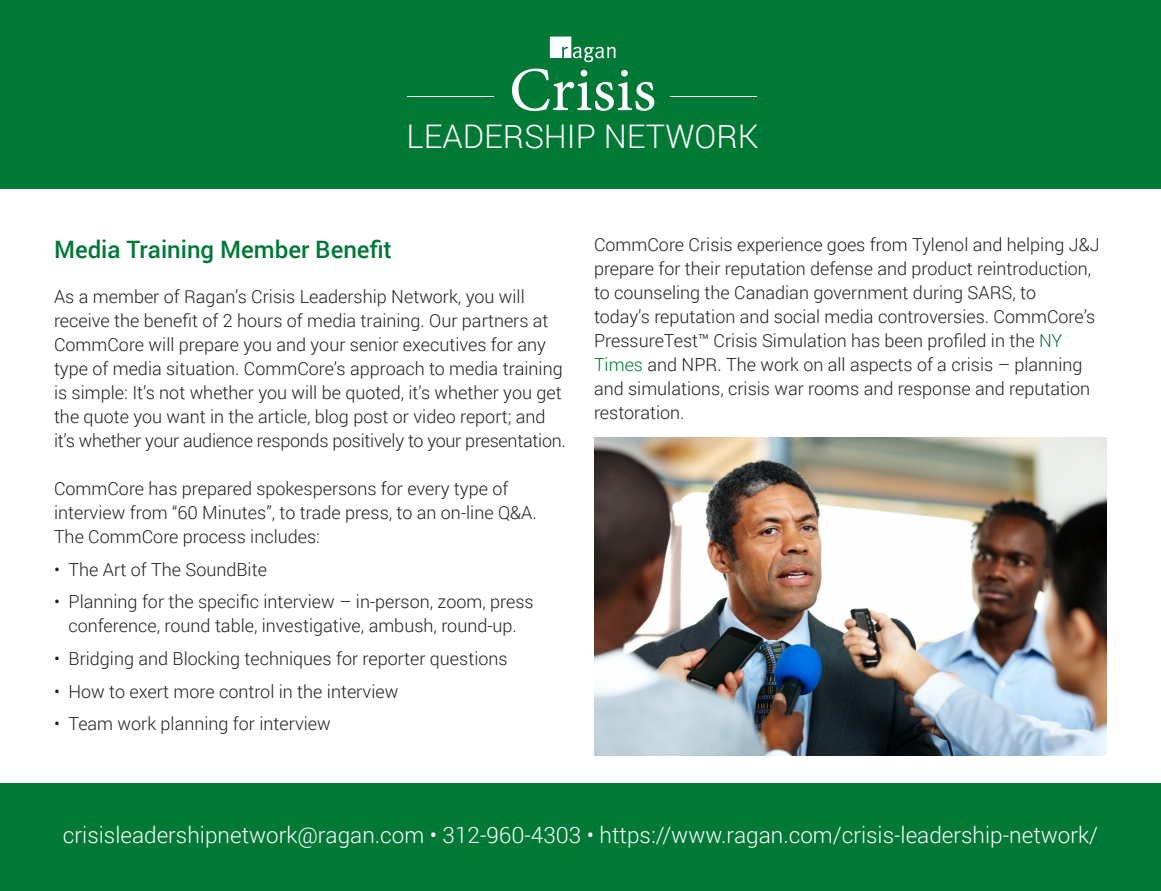
<style>
.page{position:relative;width:1161px;height:891px;background:#fff}
.page>*{position:absolute;margin:0;border:0;box-sizing:border-box;transform-origin:0 0}
.t1{font:62.55px "Minion Pro Capt";color:#fff}
.t2{font:300 32.55px "Roboto";color:#fff}
.t3{font:500 24px "Roboto";color:#007836}
.t4{font:300 22.5px "Roboto";color:#fff}
.t5{font:300 18px/24px "Roboto";color:#231f20}
.s1{color:#007836}
</style>
<div class="page">
<div style="left:0;top:0;width:1161px;height:189px;background:#007836"></div>
<hr style="left:407px;top:96px;width:87px;height:1px;background:#fff">
<hr style="left:671px;top:96px;width:86px;height:1px;background:#fff">
<svg style="left:550px;top:37px;width:66px;height:25px"></svg>
<div style="left:0;top:784px;width:1161px;height:107px;background:#007836"></div>
<img style="left:594px;top:438px;width:513px;height:317px">
<p class="t1" style="left:509px;top:47px;width:149px">Crisis</p>
<p class="t2" style="left:407px;top:114px;width:354px">LEADERSHIP NETWORK</p>
<p class="t3" style="left:54px;top:232px;width:340px">Media Training Member Benefit</p>
<p class="t5" style="left:54px;top:284px;width:513px">As a member of Ragan’s Crisis Leadership Network, you will receive the benefit of 2 hours of media training. Our partners at CommCore will prepare you and your senior executives for any type of media situation. CommCore’s approach to media training is simple: It’s not whether you will be quoted, it’s whether you get the quote you want in the article, blog post or video report; and it’s whether your audience responds positively to your presentation.</p>
<p class="t5" style="left:54px;top:476px;width:484px">CommCore has prepared spokespersons for every type of interview from “60 Minutes”, to trade press, to an on-line Q&amp;A.<br>The CommCore process includes:</p>
<p class="t5" style="left:54px;top:557px;width:214px">• The Art of The SoundBite</p>
<p class="t5" style="left:54px;top:589px;width:481px;text-align:center">• Planning for the specific interview – in-person, zoom, press conference, round table, investigative, ambush, round-up.</p>
<p class="t5" style="left:54px;top:646px;width:455px">• Bridging and Blocking techniques for reporter questions</p>
<p class="t5" style="left:54px;top:679px;width:346px">• How to exert more control in the interview</p>
<p class="t5" style="left:54px;top:711px;width:278px">• Team work planning for interview</p>
<p class="t5" style="left:594px;top:232px;width:507px">CommCore Crisis experience goes from Tylenol and helping J&amp;J prepare for their reputation defense and product reintroduction, to counseling the Canadian government during SARS, to<br>today’s reputation and social media controversies. CommCore’s PressureTest™ Crisis Simulation has been profiled in the <span class="s1">NY Times</span> and NPR. The work on all aspects of a crisis – planning and simulations, crisis war rooms and response and reputation restoration.</p>
<p class="t4" style="left:63px;top:819px;width:1037px">crisisleadershipnetwork@ragan.com • 312-960-4303 • https://www.ragan.com/crisis-leadership-network/</p>
</div>
